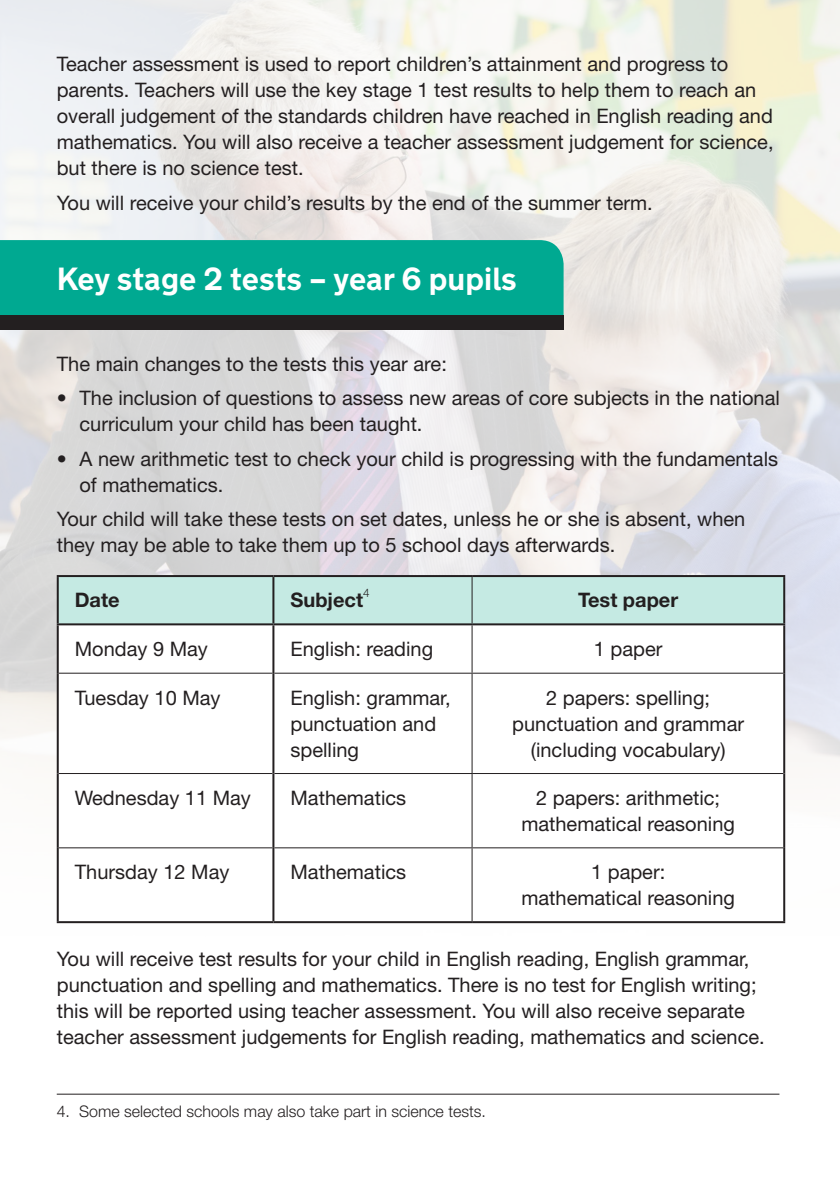
<style>
.page{position:relative;width:840px;height:1191px;background:#fff}
.page>*{position:absolute;margin:0;border:0;box-sizing:border-box;transform-origin:0 0}
.Body{font:700 32px "New Transport";color:#fff}
.Body-2{font:20px/26px "Helvetica Neue LT Std";color:#231f20}
.Bullet{font:20px/26px "Helvetica Neue LT Std";color:#231f20}
.Body-3{font:700 20px "Helvetica Neue LT Std";color:#231f20}
.Footnote{font:300 16px "Helvetica Neue LT Std";color:#231f20}
.Body-4{font:300 11.6px "Helvetica Neue LT Std";color:#231f20}
</style>
<div class="page">
<img style="left:0;top:0;width:839px;height:1095px">
<div style="left:59px;top:577px;width:723px;height:46px;background:#c5eae3"></div>
<svg style="left:59px;top:625px;width:723px;height:296px"></svg>
<hr style="left:471px;top:577px;width:1px;height:46px;background:#231f20">
<hr style="left:471px;top:625px;width:1px;height:47px;background:#231f20">
<hr style="left:59px;top:672px;width:213px;height:1px;background:#231f20">
<hr style="left:274px;top:672px;width:198px;height:1px;background:#231f20">
<hr style="left:472px;top:672px;width:310px;height:1px;background:#231f20">
<hr style="left:471px;top:673px;width:1px;height:100px;background:#231f20">
<hr style="left:59px;top:773px;width:213px;height:1px;background:#231f20">
<hr style="left:274px;top:773px;width:198px;height:1px;background:#231f20">
<hr style="left:472px;top:773px;width:310px;height:1px;background:#231f20">
<hr style="left:471px;top:774px;width:1px;height:73px;background:#231f20">
<hr style="left:59px;top:847px;width:213px;height:1px;background:#231f20">
<hr style="left:274px;top:847px;width:198px;height:1px;background:#231f20">
<hr style="left:472px;top:847px;width:310px;height:1px;background:#231f20">
<hr style="left:471px;top:848px;width:1px;height:73px;background:#231f20">
<hr style="left:57px;top:625px;width:2px;height:48px;background:#231f20">
<hr style="left:272px;top:625px;width:2px;height:48px;background:#231f20">
<hr style="left:782px;top:625px;width:2px;height:48px;background:#231f20">
<hr style="left:57px;top:673px;width:2px;height:100px;background:#231f20">
<hr style="left:272px;top:673px;width:2px;height:100px;background:#231f20">
<hr style="left:782px;top:673px;width:2px;height:100px;background:#231f20">
<hr style="left:57px;top:773px;width:2px;height:75px;background:#231f20">
<hr style="left:272px;top:773px;width:2px;height:75px;background:#231f20">
<hr style="left:782px;top:773px;width:2px;height:75px;background:#231f20">
<hr style="left:57px;top:848px;width:2px;height:73px;background:#231f20">
<hr style="left:272px;top:848px;width:2px;height:73px;background:#231f20">
<hr style="left:782px;top:848px;width:2px;height:73px;background:#231f20">
<hr style="left:57px;top:921px;width:216px;height:2px;background:#231f20">
<hr style="left:273px;top:921px;width:199px;height:2px;background:#231f20">
<hr style="left:472px;top:921px;width:312px;height:2px;background:#231f20">
<hr style="left:57px;top:575px;width:216px;height:2px;background:#231f20">
<hr style="left:57px;top:577px;width:2px;height:46px;background:#231f20">
<hr style="left:273px;top:575px;width:199px;height:2px;background:#231f20">
<hr style="left:272px;top:577px;width:2px;height:46px;background:#231f20">
<hr style="left:472px;top:575px;width:312px;height:2px;background:#231f20">
<hr style="left:782px;top:577px;width:2px;height:46px;background:#231f20">
<hr style="left:57px;top:623px;width:216px;height:2px;background:#231f20">
<hr style="left:273px;top:623px;width:199px;height:2px;background:#231f20">
<hr style="left:472px;top:623px;width:312px;height:2px;background:#231f20">
<div style="left:0;top:240px;width:563px;height:75px;background:#00a991"></div>
<div style="left:0;top:315px;width:563px;height:15px;background:#231f20"></div>
<hr style="left:57px;top:1093px;width:722px;height:1px;background:#231f20">
<p class="Body-2" style="left:57px;top:51px;width:718px">Teacher assessment is used to report children’s attainment and progress to parents. Teachers will use the key stage 1 test results to help them to reach an overall judgement of the standards children have reached in English reading and mathematics. You will also receive a teacher assessment judgement for science, but there is no science test.</p>
<p class="Body-2" style="left:57px;top:189px;width:597px">You will receive your child’s results by the end of the summer term.</p>
<p class="Body" style="left:57px;top:258px;width:461px">Key stage 2 tests – year 6 pupils</p>
<p class="Body-2" style="left:57px;top:350px;width:391px">The main changes to the tests this year are:</p>
<p class="Bullet" style="left:79px;top:385px;width:701px;text-indent:-23px">• The inclusion of questions to assess new areas of core subjects in the national curriculum your child has been taught.</p>
<p class="Bullet" style="left:79px;top:445px;width:699px;text-indent:-23px">• A new arithmetic test to check your child is progressing with the fundamentals of mathematics.</p>
<p class="Body-2" style="left:57px;top:506px;width:689px">Your child will take these tests on set dates, unless he or she is absent, when they may be able to take them up to 5 school days afterwards.</p>
<p class="Body-3" style="left:75px;top:588px;width:46px">Date</p>
<p class="Body-3" style="left:290px;top:588px;width:74px">Subject</p>
<p class="Body-4" style="left:363px;top:585px;width:8px">4</p>
<p class="Body-3" style="left:577px;top:588px;width:101px">Test paper</p>
<p class="Body-2" style="left:75px;top:636px;width:135px">Monday 9 May</p>
<p class="Body-2" style="left:290px;top:636px;width:144px">English: reading</p>
<p class="Body-2" style="left:593px;top:636px;width:70px">1 paper</p>
<p class="Body-2" style="left:75px;top:684px;width:147px">Tuesday 10 May</p>
<p class="Body-2" style="left:290px;top:684px;width:162px">English: grammar, punctuation and spelling</p>
<p class="Body-2" style="left:512px;top:684px;width:233px;text-align:center">2 papers: spelling; punctuation and grammar (including vocabulary)</p>
<p class="Body-2" style="left:75px;top:784px;width:177px">Wednesday 11 May</p>
<p class="Body-2" style="left:290px;top:784px;width:117px">Mathematics</p>
<p class="Body-2" style="left:521px;top:784px;width:215px;text-align:center">2 papers: arithmetic; mathematical reasoning</p>
<p class="Body-2" style="left:75px;top:858px;width:156px">Thursday 12 May</p>
<p class="Body-2" style="left:290px;top:858px;width:117px">Mathematics</p>
<p class="Body-2" style="left:521px;top:858px;width:215px;text-align:center">1 paper:<br>mathematical reasoning</p>
<p class="Body-2" style="left:57px;top:945px;width:709px">You will receive test results for your child in English reading, English grammar, punctuation and spelling and mathematics. There is no test for English writing; this will be reported using teacher assessment. You will also receive separate teacher assessment judgements for English reading, mathematics and science.</p>
<p class="Footnote" style="left:57px;top:1101px;width:430px">4. Some selected schools may also take part in science tests.</p>
</div>
